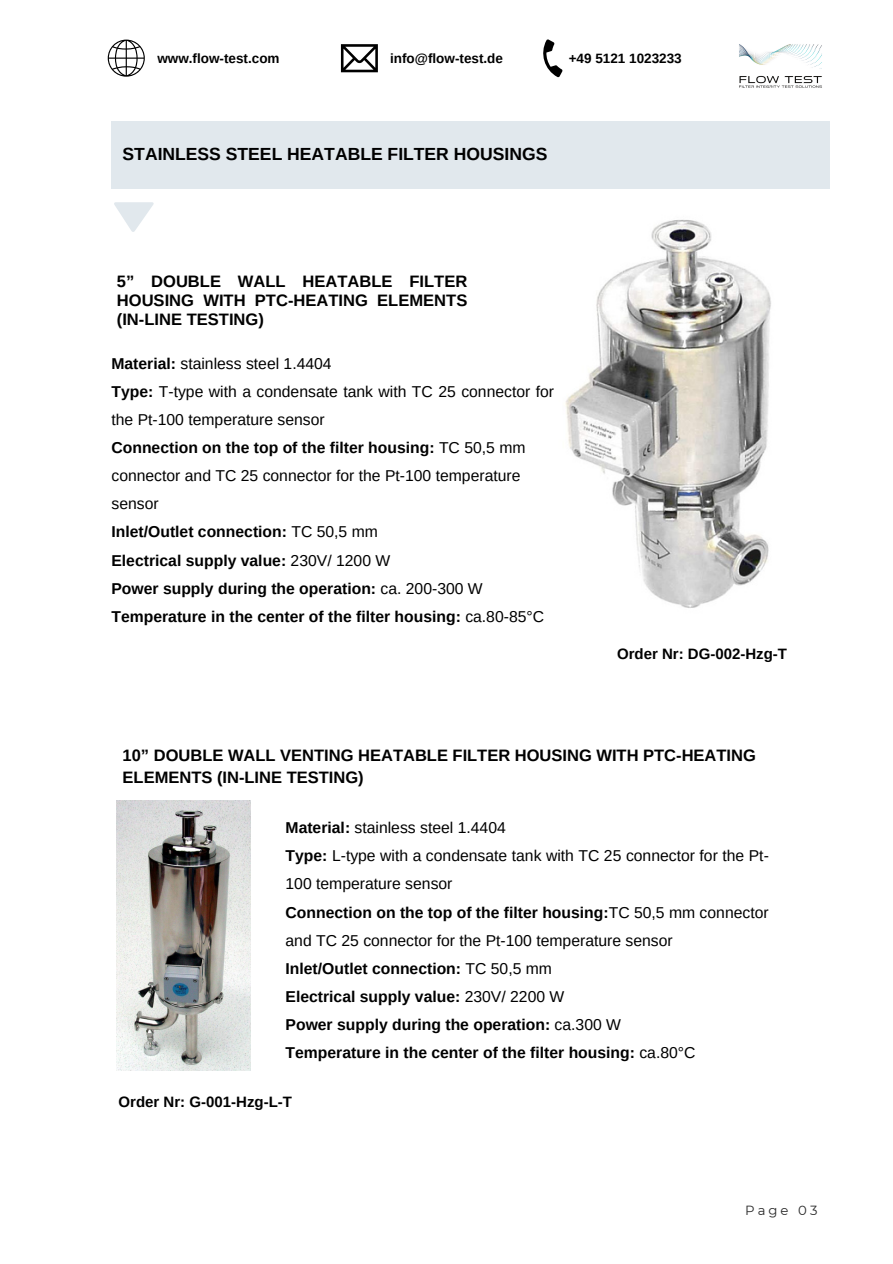
<style>
.page{position:relative;width:893px;height:1264px;background:#fff}
.page>*{position:absolute;margin:0;border:0;box-sizing:border-box;transform-origin:0 0}
.t1{font:700 17.55px "Arimo";color:#000}
.t2{font:700 16.5px/19.2px "Arimo";color:#000;text-align:justify}
.t3{font:700 15.75px "Arimo";color:#000}
.t4{font:15.75px/28.2px "Arimo";color:#000}
.t5{font:700 15px "Arimo";color:#000}
.t6{font:700 13.5px "Arimo";color:#000}
.t7{font:13.2px "Montserrat";letter-spacing:.23em;color:#2a2a2a}
.s1{font-weight:700}
.s2{font-weight:400}
</style>
<div class="page">
<img style="left:565px;top:219px;width:206px;height:389px">
<img style="left:117px;top:800px;width:134px;height:270px">
<img style="left:739px;top:44px;width:83px;height:44px">
<svg style="left:108px;top:40px;width:37px;height:37px"></svg>
<svg style="left:341px;top:44px;width:37px;height:28px"></svg>
<svg style="left:543px;top:39px;width:20px;height:39px"></svg>
<div style="left:111px;top:121px;width:718px;height:67px;background:#e1e8ed"></div>
<svg style="left:114px;top:202px;width:40px;height:30px"></svg>
<p class="t6" style="left:157px;top:51px;width:124px">www.flow-test.com</p>
<p class="t6" style="left:390px;top:51px;width:114px">info@flow-test.de</p>
<p class="t6" style="left:568px;top:50px;width:114px">+49 5121 1023233</p>
<p class="t1" style="left:123px;top:144px;width:426px">STAINLESS STEEL HEATABLE FILTER HOUSINGS</p>
<p class="t2" style="left:117px;top:271px;width:352px">5” DOUBLE WALL HEATABLE FILTER HOUSING WITH PTC-HEATING ELEMENTS (IN-LINE TESTING)</p>
<p class="t4" style="left:111px;top:349px;width:222px"><span class="s1">Material:</span> stainless steel 1.4404</p>
<p class="t4" style="left:111px;top:377px;width:444px"><span class="s1">Type:</span> T-type with a condensate tank with TC 25 connector for the Pt-100 temperature sensor</p>
<p class="t3" style="left:111px;top:439px;width:415px">Connection on the top of the filter housing: <span class="s2">TC 50,5 mm</span></p>
<p class="t4" style="left:111px;top:461px;width:410px">connector and TC 25 connector for the Pt-100 temperature sensor</p>
<p class="t3" style="left:111px;top:523px;width:268px">Inlet/Outlet connection: <span class="s2">TC 50,5 mm</span></p>
<p class="t3" style="left:111px;top:551px;width:280px">Electrical supply value: <span class="s2">230V/ 1200 W</span></p>
<p class="t3" style="left:111px;top:579px;width:373px">Power supply during the operation: <span class="s2">ca. 200-300 W</span></p>
<p class="t3" style="left:111px;top:607px;width:434px">Temperature in the center of the filter housing: <span class="s2">ca.80-85°C</span></p>
<p class="t5" style="left:617px;top:645px;width:171px">Order Nr: DG-002-Hzg-T</p>
<p class="t2" style="left:123px;top:743px;width:634px;line-height:22.5px">10” DOUBLE WALL VENTING HEATABLE FILTER HOUSING WITH PTC-HEATING<br>ELEMENTS (IN-LINE TESTING)</p>
<p class="t4" style="left:285px;top:813px;width:222px"><span class="s1">Material:</span> stainless steel 1.4404</p>
<p class="t4" style="left:285px;top:841px;width:485px"><span class="s1">Type:</span> L-type with a condensate tank with TC 25 connector for the Pt-<br>100 temperature sensor</p>
<p class="t3" style="left:285px;top:903px;width:484px">Connection on the top of the filter housing:<span class="s2">TC 50,5 mm connector</span></p>
<p class="t4" style="left:285px;top:926px;width:388px">and TC 25 connector for the Pt-100 temperature sensor</p>
<p class="t3" style="left:285px;top:959px;width:268px">Inlet/Outlet connection: <span class="s2">TC 50,5 mm</span></p>
<p class="t3" style="left:285px;top:987px;width:280px">Electrical supply value: <span class="s2">230V/ 2200 W</span></p>
<p class="t3" style="left:285px;top:1015px;width:337px">Power supply during the operation: <span class="s2">ca.300 W</span></p>
<p class="t3" style="left:285px;top:1043px;width:411px">Temperature in the center of the filter housing: <span class="s2">ca.80°C</span></p>
<p class="t5" style="left:119px;top:1093px;width:175px">Order Nr: G-001-Hzg-L-T</p>
<p class="t7" style="left:745px;top:1202px;width:74px">Page 03</p>
</div>
